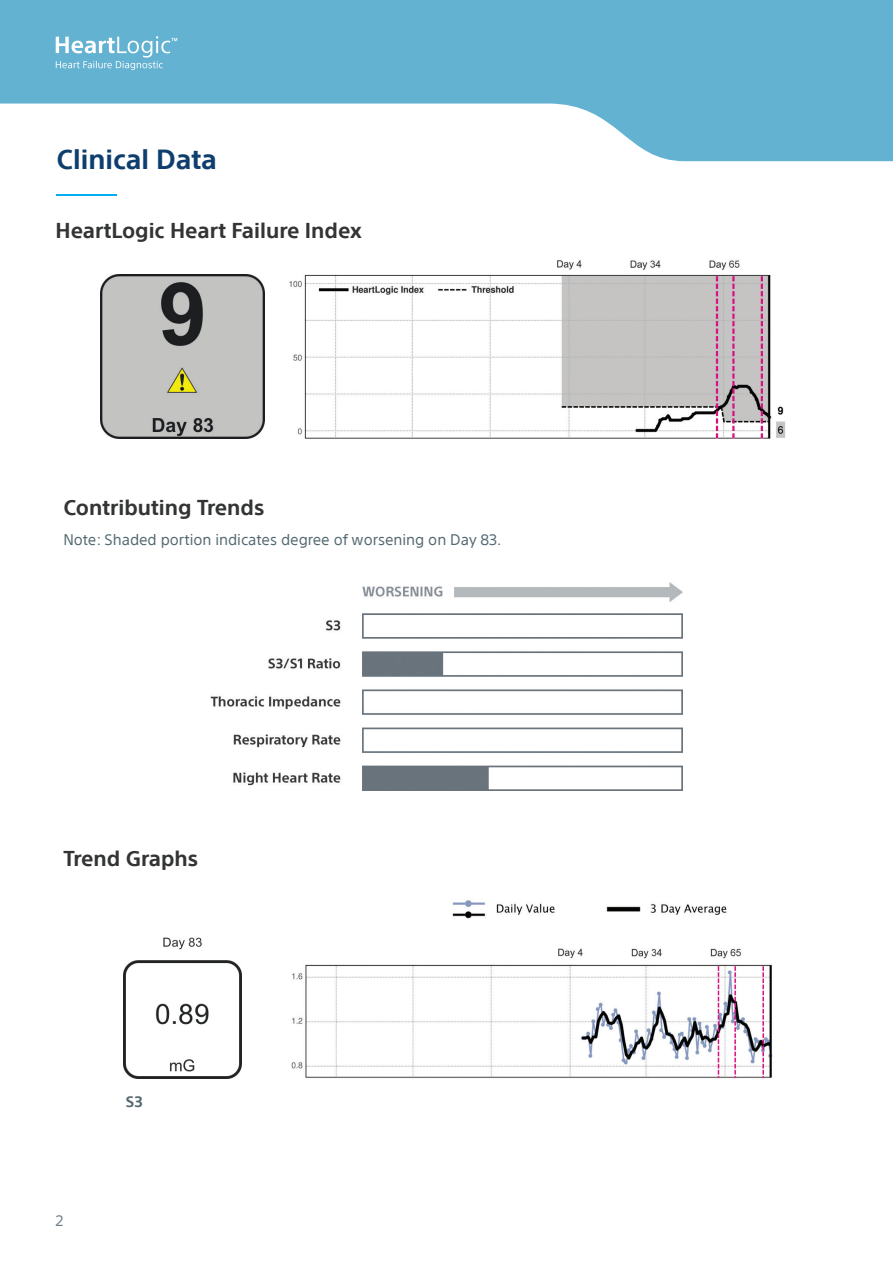
<style>
.page{position:relative;width:893px;height:1263px;background:#fff}
.page>*{position:absolute;margin:0;border:0;box-sizing:border-box;transform-origin:0 0}
.t1{font:700 27px "SST";color:#0e3e6d}
.t2{font:700 21px "SST";color:#333434}
.t3{font:15px "SST";color:#546871}
.t4{font:700 15px "SST";color:#546871}
.t5{font:15px "SST";color:#728087}
</style>
<div class="page">
<img style="left:291px;top:948px;width:482px;height:131px">
<img style="left:264px;top:260px;width:522px;height:179px">
<img style="left:101px;top:275px;width:163px;height:164px">
<hr style="left:56px;top:194px;width:61px;height:2px;background:#00aeef">
<svg style="left:0;top:0;width:893px;height:161px;fill:#63b2d1"></svg>
<svg style="left:56px;top:36px;width:121px;height:32px;background:#85c3db"></svg>
<img style="left:210px;top:582px;width:472px;height:208px">
<img style="left:123px;top:938px;width:118px;height:140px">
<img style="left:452px;top:900px;width:275px;height:19px">
<p class="t1" style="left:56px;top:144px;width:162px">Clinical Data</p>
<p class="t2" style="left:56px;top:218px;width:308px">HeartLogic Heart Failure Index</p>
<p class="t2" style="left:63px;top:495px;width:203px">Contributing Trends</p>
<p class="t3" style="left:63px;top:531px;width:439px">Note: Shaded portion indicates degree of worsening on Day 83.</p>
<p class="t2" style="left:63px;top:846px;width:136px">Trend Graphs</p>
<p class="t5" style="left:56px;top:1212px;width:9px">2</p>
<p class="t4" style="left:126px;top:1092px;width:18px">S3</p>
</div>
